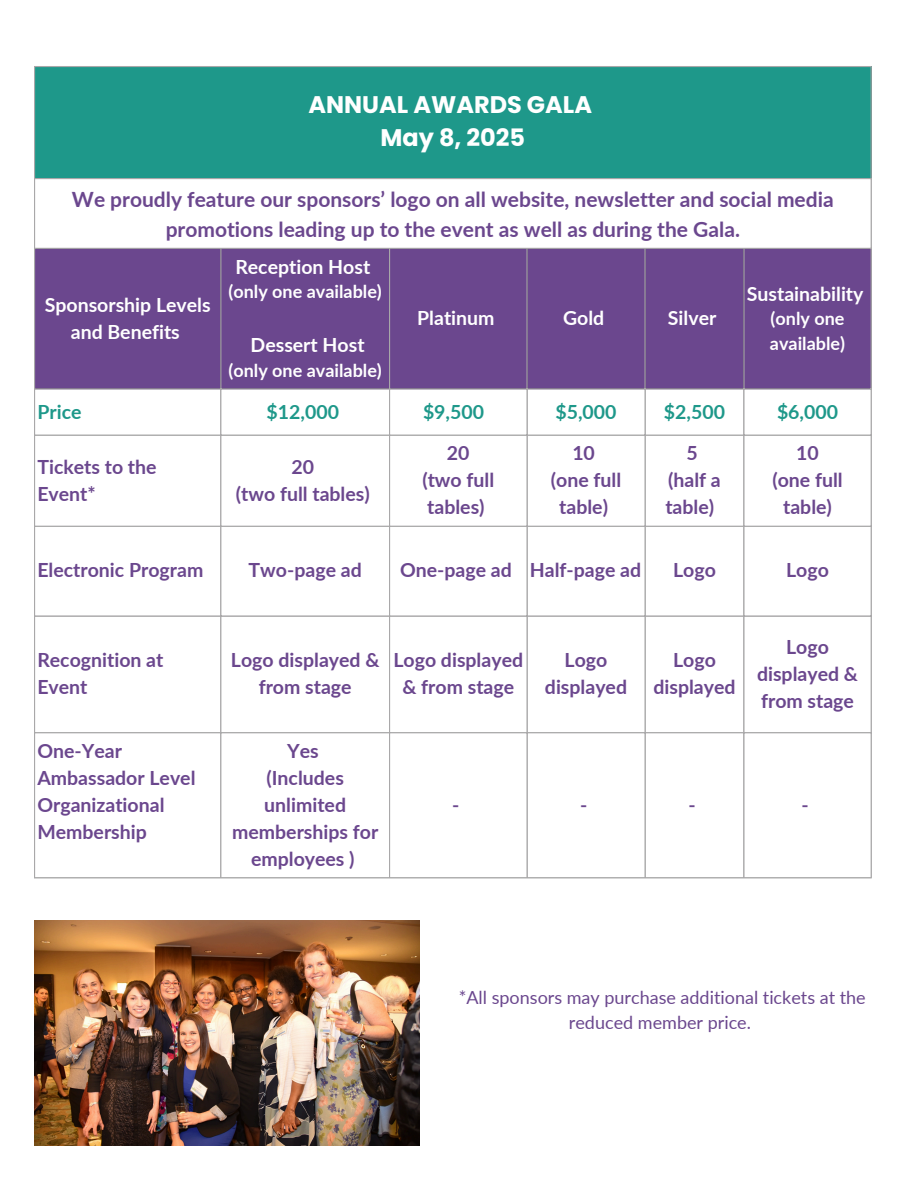
<style>
.page{position:relative;width:918px;height:1188px;background:#fff}
.page>*{position:absolute;margin:0;border:0;box-sizing:border-box;transform-origin:0 0}
.t1{font:700 24px "Poppins";color:#fff}
.t2{font:700 21px/29.2px "Lato";color:#6b478e;text-align:center}
.t3{font:700 19.5px/27px "Lato";color:#6b478e;text-align:center}
.t4{font:700 19.5px/27px "Lato";color:#fff;text-align:center}
.t5{font:700 19.5px "Lato";color:#1e988a}
.t6{font:18px/24.8px "Lato";color:#6b478e;text-align:center}
.t7{font:700 18px/24.8px "Lato";color:#fff}
</style>
<div class="page">
<div style="left:34px;top:66px;width:837px;height:113px;background:#1e988a"></div>
<svg style="left:35px;top:179px;width:836px;height:553px"></svg>
<div style="left:35px;top:249px;width:836px;height:139px;background:#6b478e"></div>
<hr style="left:34px;top:67px;width:1px;height:810px;background:#a9a8a9">
<hr style="left:220px;top:249px;width:1px;height:628px;background:#a9a8a9">
<hr style="left:389px;top:249px;width:1px;height:628px;background:#a9a8a9">
<hr style="left:526px;top:249px;width:2px;height:628px;background:#a9a8a9">
<hr style="left:644px;top:249px;width:2px;height:628px;background:#a9a8a9">
<hr style="left:743px;top:249px;width:2px;height:628px;background:#a9a8a9">
<hr style="left:871px;top:67px;width:1px;height:810px;background:#a9a8a9">
<hr style="left:34px;top:66px;width:838px;height:1px;background:#a9a8a9">
<hr style="left:34px;top:178px;width:838px;height:1px;background:#a9a8a9">
<hr style="left:34px;top:248px;width:838px;height:1px;background:#a9a8a9">
<hr style="left:34px;top:388px;width:838px;height:2px;background:#a9a8a9">
<hr style="left:34px;top:435px;width:838px;height:1px;background:#a9a8a9">
<hr style="left:34px;top:526px;width:838px;height:1px;background:#a9a8a9">
<hr style="left:34px;top:615px;width:838px;height:2px;background:#a9a8a9">
<hr style="left:34px;top:732px;width:838px;height:1px;background:#a9a8a9">
<hr style="left:34px;top:877px;width:838px;height:1px;background:#a9a8a9">
<img style="left:34px;top:921px;width:386px;height:225px">
<p class="t1" style="left:309px;top:88px;width:285px">ANNUAL AWARDS GALA</p>
<p class="t1" style="left:380px;top:121px;width:146px">May 8, 2025</p>
<p class="t2" style="left:72px;top:185px;width:763px">We proudly feature our sponsors’ logo on all website, newsletter and social media promotions leading up to the event as well as during the Gala.</p>
<p class="t4" style="left:45px;top:291px;width:167px">Sponsorship Levels and Benefits</p>
<p class="t4" style="left:235px;top:253px;width:136px">Reception Host</p>
<p class="t7" style="left:228px;top:279px;width:155px">(only one available)</p>
<p class="t4" style="left:251px;top:331px;width:116px">Dessert Host</p>
<p class="t7" style="left:228px;top:358px;width:155px">(only one available)</p>
<p class="t4" style="left:417px;top:304px;width:79px">Platinum</p>
<p class="t4" style="left:563px;top:304px;width:43px">Gold</p>
<p class="t4" style="left:668px;top:304px;width:50px">Silver</p>
<p class="t4" style="left:747px;top:280px;width:118px">Sustainability</p>
<p class="t7" style="left:770px;top:306px;width:77px">(only one available)</p>
<p class="t5" style="left:37px;top:400px;width:46px">Price</p>
<p class="t5" style="left:267px;top:400px;width:74px">$12,000</p>
<p class="t5" style="left:423px;top:400px;width:63px">$9,500</p>
<p class="t5" style="left:555px;top:400px;width:63px">$5,000</p>
<p class="t5" style="left:664px;top:400px;width:63px">$2,500</p>
<p class="t5" style="left:777px;top:400px;width:63px">$6,000</p>
<p class="t3" style="left:37px;top:453px;width:121px;text-align:left">Tickets to the<br>Event*</p>
<p class="t3" style="left:292px;top:453px;width:24px">20</p>
<p class="t3" style="left:447px;top:439px;width:24px">20</p>
<p class="t3" style="left:422px;top:466px;width:73px;text-align:left">(two full tables)</p>
<p class="t3" style="left:572px;top:439px;width:24px">10</p>
<p class="t3" style="left:551px;top:466px;width:72px">(one full table)</p>
<p class="t3" style="left:796px;top:439px;width:24px">10</p>
<p class="t3" style="left:772px;top:466px;width:72px">(one full table)</p>
<p class="t3" style="left:686px;top:439px;width:13px">5</p>
<p class="t3" style="left:665px;top:466px;width:57px;text-align:left">(half a table)</p>
<p class="t3" style="left:236px;top:480px;width:135px">(two full tables)</p>
<p class="t3" style="left:37px;top:556px;width:167px">Electronic Program</p>
<p class="t3" style="left:249px;top:556px;width:115px">Two-page ad</p>
<p class="t3" style="left:400px;top:556px;width:113px">One-page ad</p>
<p class="t3" style="left:530px;top:556px;width:113px">Half-page ad</p>
<p class="t3" style="left:673px;top:556px;width:44px">Logo</p>
<p class="t3" style="left:786px;top:556px;width:44px">Logo</p>
<p class="t3" style="left:37px;top:646px;width:128px;text-align:left">Recognition at<br>Event</p>
<p class="t3" style="left:231px;top:646px;width:150px">Logo displayed &amp; from stage</p>
<p class="t3" style="left:393px;top:646px;width:131px">Logo displayed &amp; from stage</p>
<p class="t3" style="left:545px;top:646px;width:84px">Logo displayed</p>
<p class="t3" style="left:653px;top:646px;width:84px">Logo displayed</p>
<p class="t3" style="left:757px;top:633px;width:102px">Logo displayed &amp; from stage</p>
<p class="t3" style="left:37px;top:737px;width:160px;text-align:left">One-Year<br>Ambassador Level<br>Organizational<br>Membership</p>
<p class="t3" style="left:287px;top:737px;width:33px">Yes</p>
<p class="t3" style="left:232px;top:764px;width:148px">(Includes unlimited memberships for employees )</p>
<p class="t3" style="left:452px;top:791px;width:9px">-</p>
<p class="t3" style="left:580px;top:791px;width:9px">-</p>
<p class="t3" style="left:688px;top:791px;width:9px">-</p>
<p class="t3" style="left:802px;top:791px;width:9px">-</p>
<h1 class="t6" style="left:459px;top:985px;width:408px">*All sponsors may purchase additional tickets at the reduced member price.</h1>
</div>
